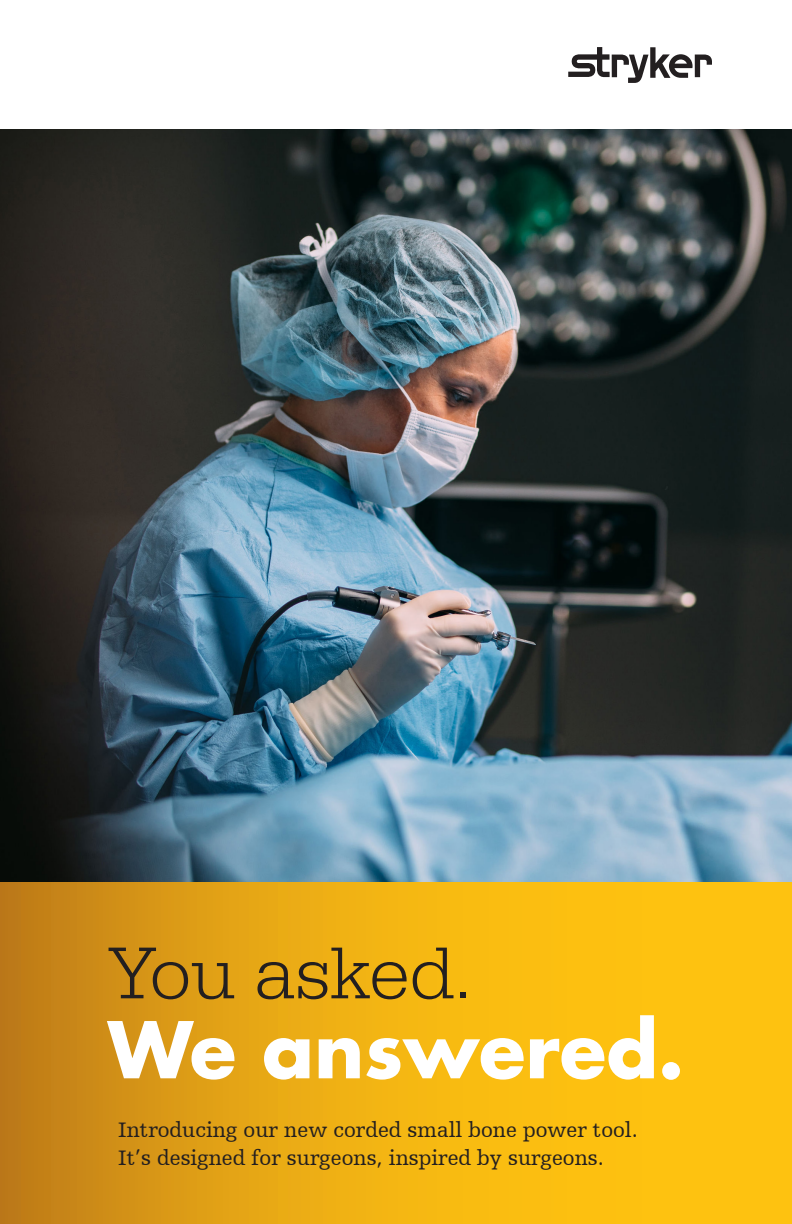
<style>
.page{position:relative;width:792px;height:1224px;background:#fff}
.page>*{position:absolute;margin:0;border:0;box-sizing:border-box;transform-origin:0 0}
.t1{font:700 76px "Futura For Stryker";color:#fff}
.t2{font:300 76px "URW Egyptienne TOT";color:#231f20}
.t3{font:22px/28px "Humanist Slabserif 712 BT";color:#231f20}
</style>
<div class="page">
<img style="left:0;top:130px;width:792px;height:753px">
<svg style="left:0;top:883px;width:792px;height:341px;background:#ebad13"></svg>
<svg style="left:568px;top:47px;width:144px;height:36px"></svg>
<p class="t2" style="left:108px;top:929px;width:365px">You asked.</p>
<p class="t1" style="left:108px;top:999px;width:578px">We answered.</p>
<p class="t3" style="left:118px;top:1115px;width:521px">Introducing our new corded small bone power tool.<br>It’s designed for surgeons, inspired by surgeons.</p>
</div>
